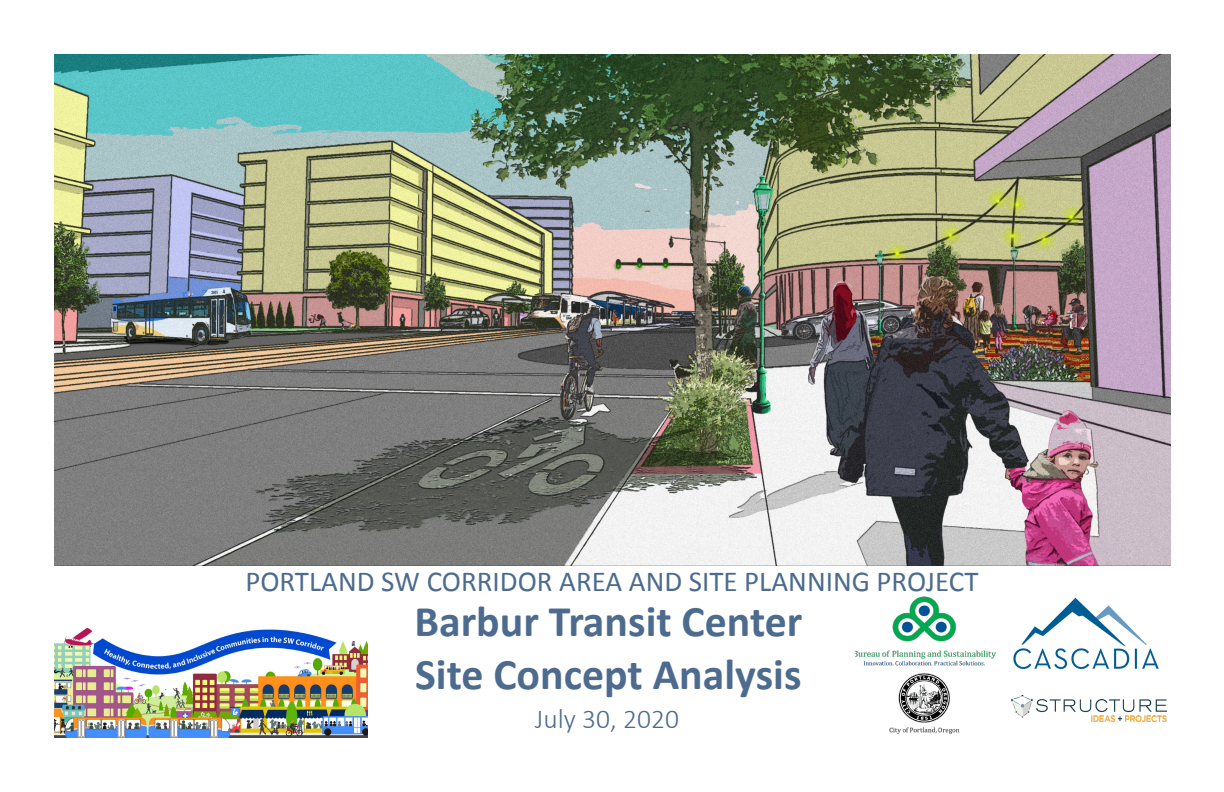
<style>
.page{position:relative;width:1224px;height:792px;background:#fff}
.page>*{position:absolute;margin:0;border:0;box-sizing:border-box;transform-origin:0 0}
.t1{font:700 43.9px/52.6px "Calibri";color:#4d6b8e}
.t2{font:29px "Calibri";color:#4d6b8e}
.t3{font:300 27.5px "Calibri";color:#4d6b8e}
</style>
<div class="page">
<img style="left:54px;top:54px;width:1117px;height:512px">
<img style="left:1013px;top:597px;width:146px;height:72px">
<img style="left:54px;top:628px;width:313px;height:110px">
<img style="left:855px;top:597px;width:140px;height:137px">
<img style="left:1012px;top:696px;width:154px;height:25px">
<p class="t2" style="left:245px;top:563px;width:735px">PORTLAND SW CORRIDOR AREA AND SITE PLANNING PROJECT</p>
<p class="t1" style="left:414px;top:593px;width:389px">Barbur Transit Center<br>Site Concept Analysis</p>
<p class="t3" style="left:535px;top:702px;width:145px">July 30, 2020</p>
</div>
